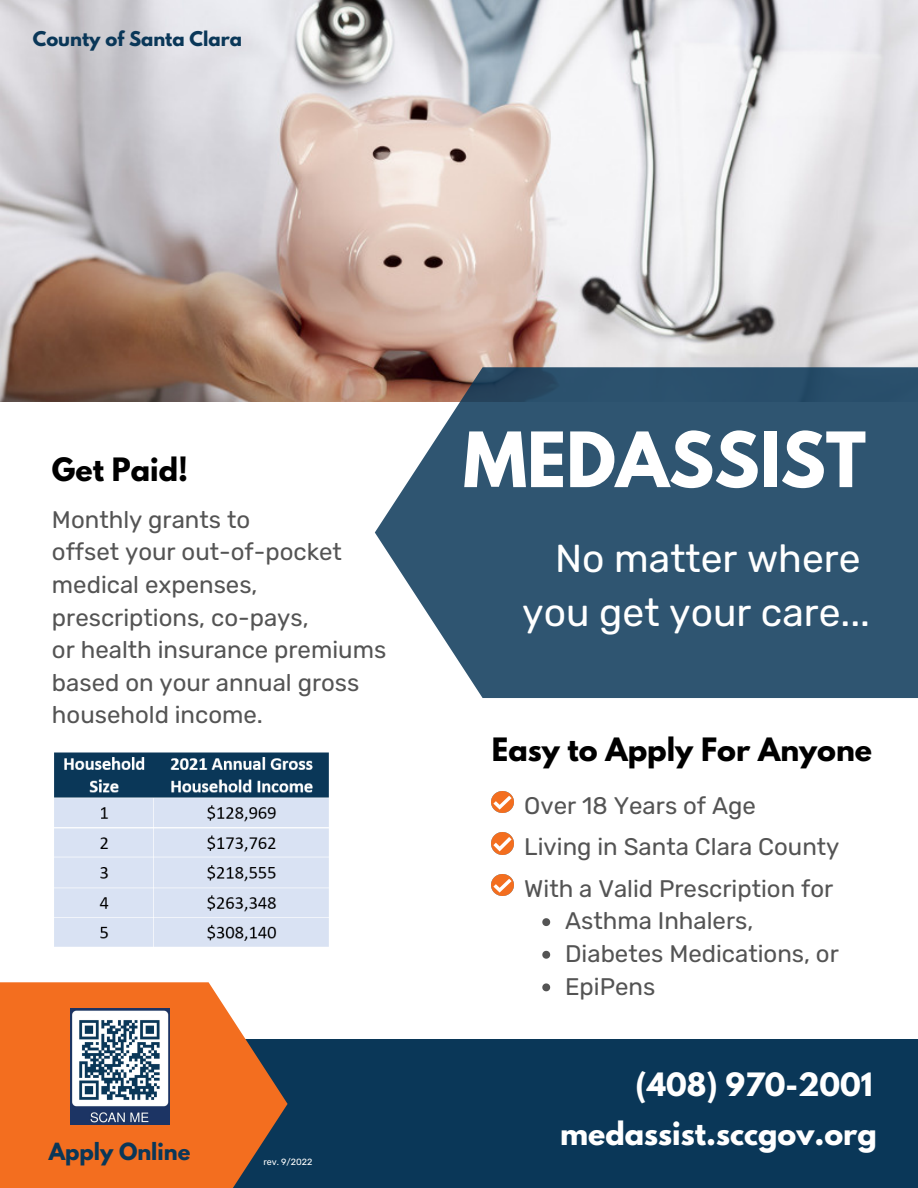
<style>
.page{position:relative;width:918px;height:1188px;background:#fff}
.page>*{position:absolute;margin:0;border:0;box-sizing:border-box;transform-origin:0 0}
.t1{font:700 67.5px "League Spartan";color:#fff}
.t2{font:39px/54px "Rubik";color:#fff;text-align:center}
.t3{font:700 28.5px "League Spartan";color:#fff}
.t4{font:700 28.5px "League Spartan";color:#000}
.t5{font:24px/32.7px "Rubik";color:#545454}
.t6{font:700 21px "League Spartan";color:#0a3758}
.t7{font:700 18px "League Spartan";color:#0a3758}
.t8{font:9px "Rubik";color:#fff}
</style>
<div class="page">
<img style="left:0;top:0;width:918px;height:401px">
<svg style="left:375px;top:367px;width:543px;height:331px;background:#40627a"></svg>
<div style="left:25px;top:1039px;width:893px;height:149px;background:#0a3758"></div>
<svg style="left:0;top:982px;width:288px;height:206px;background:#e07434"></svg>
<img style="left:492px;top:791px;width:21px;height:22px">
<img style="left:70px;top:1008px;width:99px;height:116px">
<img style="left:492px;top:833px;width:21px;height:21px">
<img style="left:492px;top:874px;width:21px;height:22px">
<img style="left:76px;top:1016px;width:88px;height:88px">
<img style="left:54px;top:752px;width:275px;height:195px">
<svg style="left:542px;top:918px;width:8px;height:8px"></svg>
<svg style="left:542px;top:951px;width:8px;height:8px"></svg>
<svg style="left:542px;top:983px;width:8px;height:8px"></svg>
<p class="t7" style="left:33px;top:29px;width:211px">County of Santa Clara</p>
<p class="t4" style="left:52px;top:456px;width:138px">Get Paid!</p>
<p class="t5" style="left:52px;top:503px;width:336px">Monthly grants to<br>offset your out-of-pocket medical expenses, prescriptions, co-pays,<br>or health insurance premiums based on your annual gross household income.</p>
<p class="t6" style="left:49px;top:1141px;width:143px">Apply Online</p>
<p class="t8" style="left:263px;top:1157px;width:51px">rev. 9/2022</p>
<h1 class="t1" style="left:463px;top:426px;width:404px">MEDASSIST</h1>
<h2 class="t2" style="left:522px;top:532px;width:349px">No matter where you get your care...</h2>
<p class="t4" style="left:492px;top:736px;width:382px">Easy to Apply For Anyone</p>
<p class="t5" style="left:524px;top:785px;width:317px;line-height:41.5px">Over 18 Years of Age<br>Living in Santa Clara County</p>
<p class="t5" style="left:524px;top:872px;width:310px">With a Valid Prescription for</p>
<p class="t5" style="left:565px;top:905px;width:275px">Asthma Inhalers,<br>Diabetes Medications, or<br>EpiPens</p>
<p class="t3" style="left:636px;top:1070px;width:239px">(408) 970-2001</p>
<p class="t3" style="left:560px;top:1120px;width:318px">medassist.sccgov.org</p>
</div>
